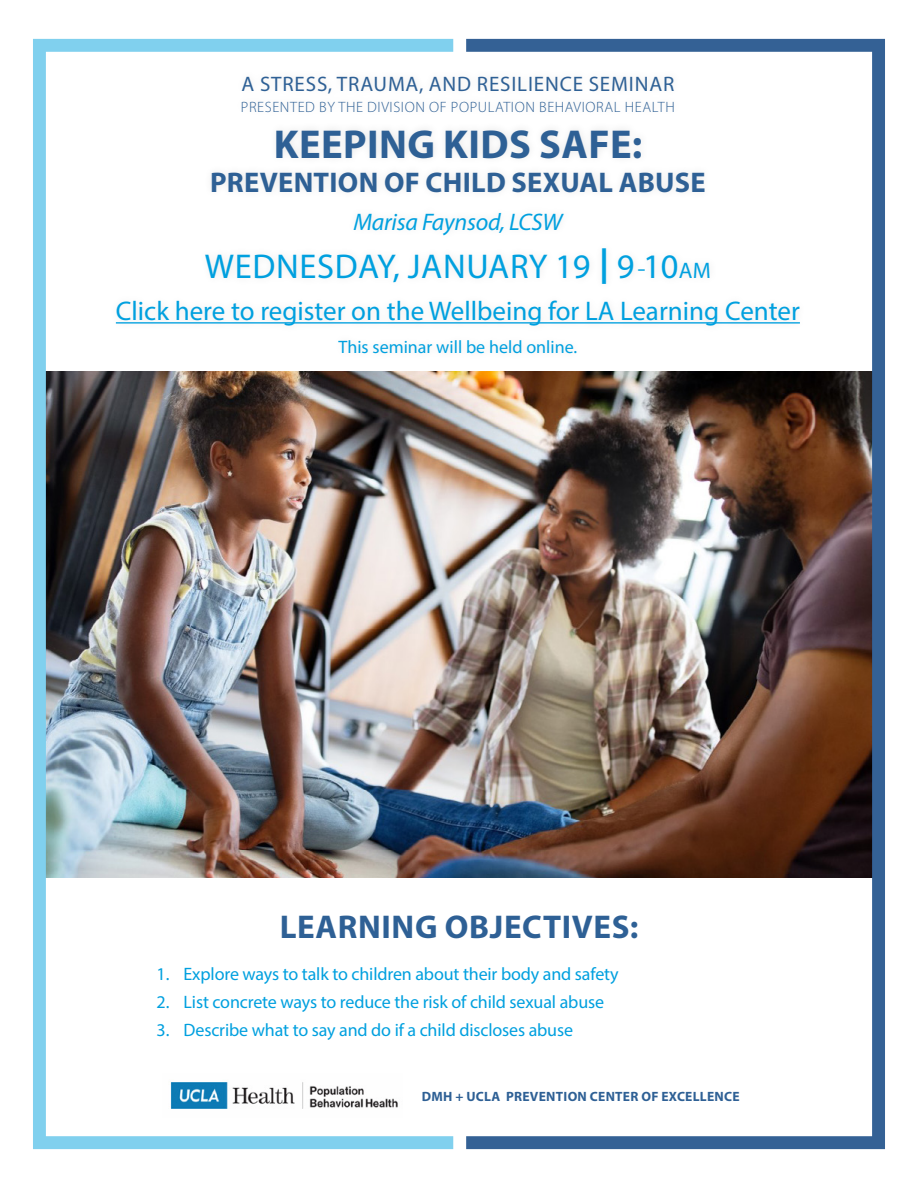
<style>
.page{position:relative;width:918px;height:1188px;background:#fff}
.page>*{position:absolute;margin:0;border:0;box-sizing:border-box;transform-origin:0 0}
.Subhead{font:700 40.5px "Myriad Pro";letter-spacing:.01em;color:#2e6095}
.Subhead-2{font:34.5px "Myriad Pro";letter-spacing:.02em;color:#00a0df}
.Subhead-3{font:700 33px "Myriad Pro";letter-spacing:.02em;color:#2e6095}
.Subhead-4{font:700 28.5px "Myriad Pro";letter-spacing:.01em;color:#2e6095}
.Subhead-5{font:27px "Myriad Pro";color:#00a0df}
.Subhead-6{font:italic 24px "Myriad Pro";letter-spacing:-.01em;color:#00a0df}
.Subhead-7{font:21px "Myriad Pro";letter-spacing:.04em;color:#2e6095}
.Location{font:18px "Myriad Pro";letter-spacing:-.01em;color:#00a0df}
.Subhead-8{font:300 15px "Myriad Pro";letter-spacing:.04em;color:#2e6095}
.Subhead-9{font:700 15px "Myriad Pro";color:#00a0df}
.Subhead-10{font:700 13.5px "Myriad Pro";letter-spacing:.02em;color:#2e6095}
.s1{font-weight:700;font-size:35.55px}
.s2{font-size:22.5px}
</style>
<div class="page">
<hr style="left:116px;top:322px;width:684px;height:2px;background:#00a0df">
<img style="left:33px;top:39px;width:420px;height:1110px">
<img style="left:466px;top:39px;width:419px;height:1110px">
<img style="left:163px;top:1074px;width:239px;height:44px">
<p class="Subhead-7" style="left:241px;top:71px;width:434px">A STRESS, TRAUMA, AND RESILIENCE SEMINAR</p>
<p class="Subhead-8" style="left:241px;top:98px;width:435px">PRESENTED BY THE DIVISION OF POPULATION BEHAVIORAL HEALTH</p>
<p class="Subhead" style="left:274px;top:121px;width:370px">KEEPING KIDS SAFE:</p>
<p class="Subhead-4" style="left:210px;top:167px;width:497px">PREVENTION OF CHILD SEXUAL ABUSE</p>
<p class="Subhead-6" style="left:353px;top:209px;width:210px">Marisa Faynsod, LCSW</p>
<p class="Subhead-2" style="left:205px;top:245px;width:507px">WEDNESDAY, JANUARY 19 <span class="s1">|</span> 9 10<span class="s2">AM</span></p>
<p class="Subhead-9" style="left:638px;top:261px;width:9px">–</p>
<p class="Subhead-5" style="left:116px;top:294px;width:686px">Click here to register on the Wellbeing for LA Learning Center</p>
<p class="Location" style="left:339px;top:336px;width:240px">This seminar will be held online.</p>
<p class="Subhead-3" style="left:280px;top:909px;width:360px">LEARNING OBJECTIVES:</p>
<p class="Location" style="left:157px;top:963px;width:464px">1. Explore ways to talk to children about their body and safety</p>
<p class="Location" style="left:157px;top:991px;width:449px">2. List concrete ways to reduce the risk of child sexual abuse</p>
<p class="Location" style="left:157px;top:1019px;width:418px">3. Describe what to say and do if a child discloses abuse</p>
<p class="Subhead-10" style="left:422px;top:1089px;width:319px">DMH + UCLA PREVENTION CENTER OF EXCELLENCE</p>
</div>
